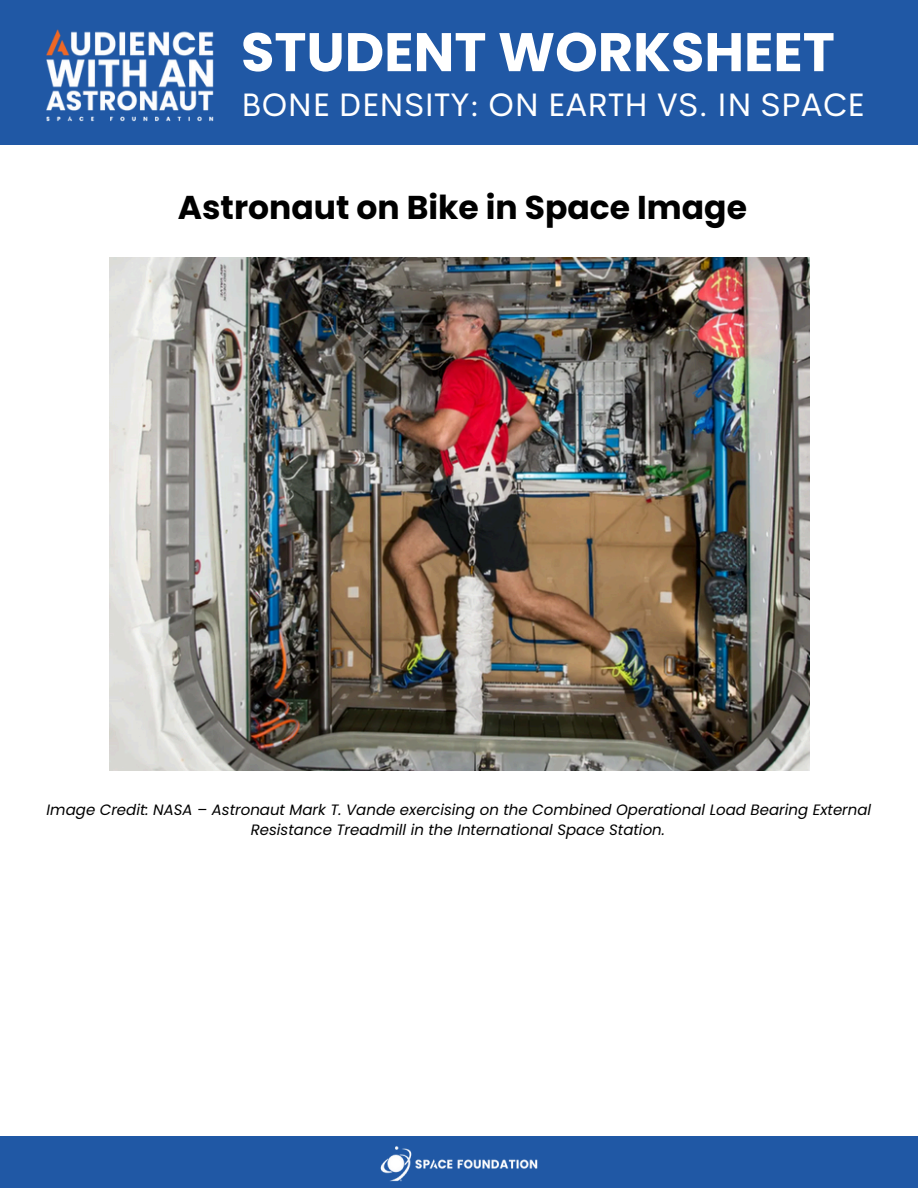
<style>
.page{position:relative;width:918px;height:1188px;background:#fff}
.page>*{position:absolute;margin:0;border:0;box-sizing:border-box;transform-origin:0 0}
.t1{font:700 54.3px "Poppins";color:#fff}
.t2{font:700 33px "Poppins";color:#000}
.t3{font:32.7px "Cerebri Sans";color:#fff}
.t4{font:italic 15px/20.2px "Poppins";color:#000;text-align:center}
</style>
<div class="page">
<div style="left:0;top:0;width:918px;height:145px;background:#2058a5"></div>
<div style="left:0;top:1136px;width:918px;height:52px;background:#2058a5"></div>
<img style="left:380px;top:1146px;width:158px;height:36px">
<img style="left:46px;top:29px;width:168px;height:93px">
<img style="left:109px;top:258px;width:700px;height:513px">
<h1 class="t1" style="left:241px;top:14px;width:595px">STUDENT WORKSHEET</h1>
<h3 class="t3" style="left:241px;top:84px;width:625px">BONE DENSITY: ON EARTH VS. IN SPACE</h3>
<h2 class="t2" style="left:178px;top:184px;width:571px">Astronaut on Bike in Space Image</h2>
<p class="t4" style="left:47px;top:799px;width:826px">Image Credit: NASA – Astronaut Mark T. Vande exercising on the Combined Operational Load Bearing External<br>Resistance Treadmill in the International Space Station.</p>
</div>
